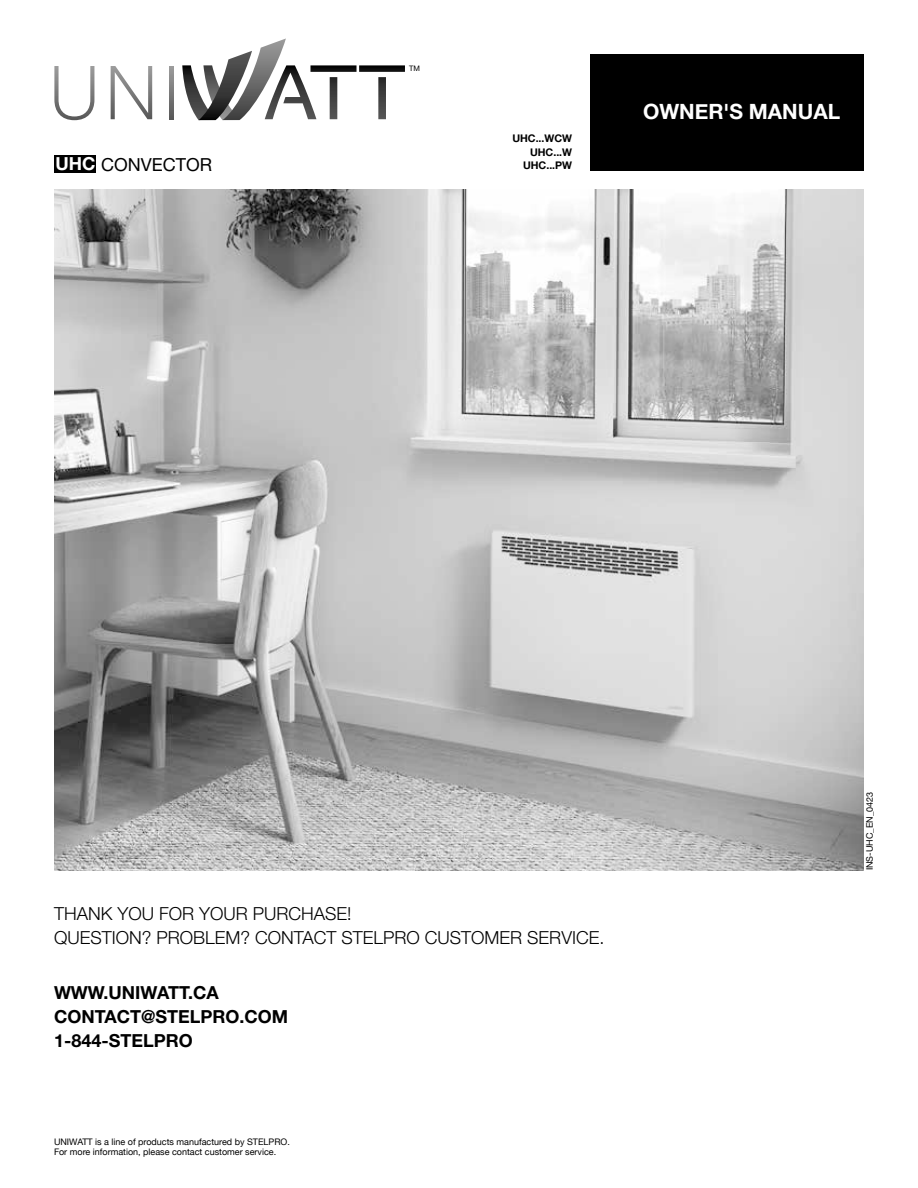
<style>
.page{position:relative;width:918px;height:1188px;background:#fff}
.page>*{position:absolute;margin:0;border:0;box-sizing:border-box;transform-origin:0 0}
.t1{font:700 21px "Helvetica Neue";color:#fff}
.t2{font:300 18px/24px "Helvetica Neue LT Std";color:#000}
.t3{font:700 18px/24px "Helvetica Neue LT Std";color:#000}
.t4{font:18px "Helvetica Neue LT Std";color:#000}
.t5{font:700 10.5px/13.5px "Helvetica Neue";color:#000;text-align:right}
.t6{font:9px/9.8px "Helvetica Neue";color:#000}
.t7{font:7.5px "Helvetica Neue";color:#000}
.s1{font-weight:700;color:#fff}
</style>
<div class="page">
<img style="left:54px;top:189px;width:810px;height:681px">
<div style="left:54px;top:155px;width:42px;height:18px;background:#000"></div>
<svg style="left:54px;top:66px;width:40px;height:54px"></svg>
<svg style="left:111px;top:66px;width:41px;height:53px"></svg>
<svg style="left:169px;top:66px;width:5px;height:53px"></svg>
<svg style="left:182px;top:38px;width:223px;height:82px"></svg>
<div style="left:591px;top:54px;width:273px;height:116px;background:#000"></div>
<h2 class="t4" style="left:55px;top:153px;width:158px"><span class="s1">UHC</span> CONVECTOR</h2>
<p class="t7" style="left:409px;top:63px;width:12px">TM</p>
<p class="t5" style="left:512px;top:132px;width:61px">UHC...WCW<br>UHC...W<br>UHC...PW</p>
<h1 class="t1" style="left:643px;top:95px;width:199px">OWNER'S MANUAL</h1>
<h2 class="t2" style="left:54px;top:902px;width:552px">THANK YOU FOR YOUR PURCHASE!<br>QUESTION? PROBLEM? CONTACT STELPRO CUSTOMER SERVICE.</h2>
<h2 class="t3" style="left:54px;top:980px;width:236px">WWW.UNIWATT.CA<br>CONTACT@STELPRO.COM<br>1-844-STELPRO</h2>
<p class="t6" style="left:54px;top:1138px;width:238px">UNIWATT is a line of products manufactured by STELPRO.<br>For more information, please contact customer service.</p>
<p class="t6" style="left:865px;top:870px;width:80px;rotate:-90deg">INS-UHC_EN_0423</p>
</div>
